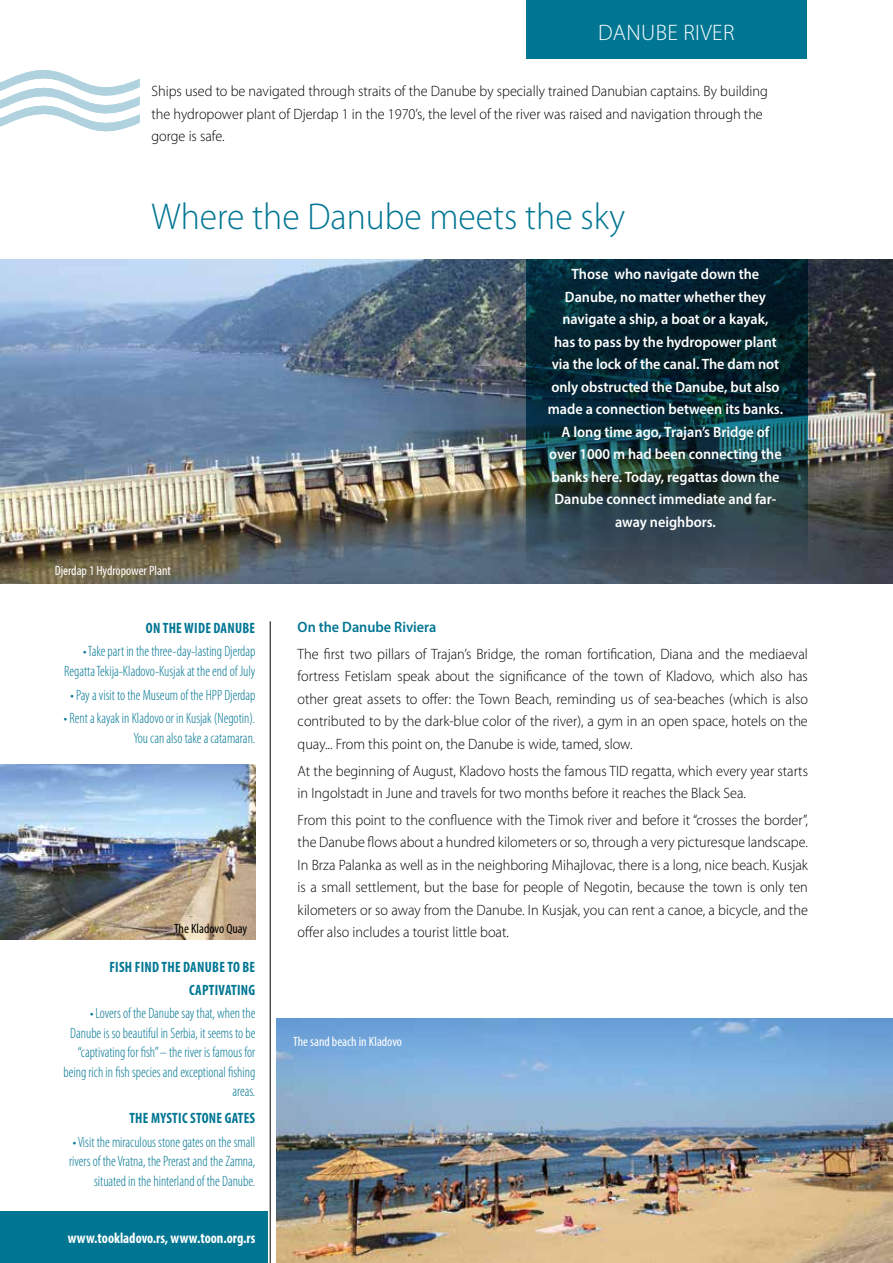
<style>
.page{position:relative;width:893px;height:1263px;background:#fff}
.page>*{position:absolute;margin:0;border:0;box-sizing:border-box;transform-origin:0 0}
.t1{font:300 37.5px "Myriad Pro";color:#007693;scale:.95 1}
.t2{font:300 22.5px "Myriad Pro";letter-spacing:.02em;color:#fff}
.t3{font:300 15px/22.5px "Myriad Pro";color:#000;text-align:justify;scale:.95 1}
.t4{font:300 condensed 15px/19.5px "Myriad Pro";color:#007693;text-align:right;scale:.95 1}
.t5{font:600 15px/22.5px "Myriad Pro";color:#fff;text-align:center;scale:.95 1}
.t6{font:700 condensed 15px/22.5px "Myriad Pro";letter-spacing:.02em;color:#007693;text-align:right;scale:.95 1}
.t7{font:700 condensed 15px "Myriad Pro";color:#fff;scale:.95 1}
.t8{font:600 15px "Myriad Pro";color:#007693;scale:.95 1}
.t9{font:condensed 13.5px "Myriad Pro";color:#fff}
.t10{font:condensed 13.5px "Myriad Pro";color:#000}
</style>
<div class="page">
<div style="left:0;top:1211px;width:268px;height:52px;background:#007693"></div>
<img style="left:0;top:259px;width:893px;height:324px">
<img style="left:277px;top:1018px;width:616px;height:245px">
<img style="left:0;top:765px;width:255px;height:174px">
<hr style="left:270px;top:621px;width:1px;height:642px;background:#000">
<div style="left:526px;top:0;width:281px;height:58px;background:#007693"></div>
<svg style="left:526px;top:259px;width:282px;height:307px;background:#14333d"></svg>
<svg style="left:0;top:70px;width:140px;height:62px"></svg>
<h2 class="t2" style="left:598px;top:20px;width:138px">DANUBE RIVER</h2>
<p class="t3" style="left:151px;top:80px;width:650px;text-align:left">Ships used to be navigated through straits of the Danube by specially trained Danubian captains. By building the hydropower plant of Djerdap 1 in the 1970’s, the level of the river was raised and navigation through the gorge is safe.</p>
<h1 class="t1" style="left:151px;top:195px;width:500px">Where the Danube meets the sky</h1>
<p class="t9" style="left:55px;top:562px;width:118px">Djerdap 1 Hydropower Plant</p>
<p class="t6" style="left:146px;top:616px;width:117px">ON THE WIDE DANUBE</p>
<p class="t4" style="left:64px;top:642px;width:203px">• Take part in the three-day-lasting Djerdap<br>Regatta Tekija-Kladovo-Kusjak at the end of July</p>
<p class="t4" style="left:70px;top:685px;width:196px">• Pay a visit to the Museum of the HPP Djerdap</p>
<p class="t4" style="left:64px;top:709px;width:203px">• Rent a kayak in Kladovo or in Kusjak (Negotin).<br>You can also take a catamaran.</p>
<p class="t10" style="left:174px;top:920px;width:75px">The Kladovo Quay</p>
<p class="t6" style="left:109px;top:955px;width:155px">FISH FIND THE DANUBE TO BE<br>CAPTIVATING</p>
<p class="t4" style="left:64px;top:1004px;width:203px">• Lovers of the Danube say that, when the Danube is so beautiful in Serbia, it seems to be “captivating for fish” – the river is famous for being rich in fish species and exceptional fishing areas.</p>
<p class="t6" style="left:129px;top:1106px;width:134px">THE MYSTIC STONE GATES</p>
<p class="t4" style="left:69px;top:1132px;width:198px">• Visit the miraculous stone gates on the small rivers of the Vratna, the Prerast and the Zamna, situated in the hinterland of the Danube.</p>
<p class="t7" style="left:68px;top:1228px;width:199px">www.tookladovo.rs, www.toon.org.rs</p>
<p class="t5" style="left:548px;top:263px;width:249px">Those who navigate down the<br>Danube, no matter whether they navigate a ship, a boat or a kayak,<br>has to pass by the hydropower plant via the lock of the canal. The dam not only obstructed the Danube, but also made a connection between its banks.<br>A long time ago, Trajan’s Bridge of over 1000 m had been connecting the banks here. Today, regattas down the<br>Danube connect immediate and far&shy;away neighbors.</p>
<p class="t8" style="left:298px;top:617px;width:148px">On the Danube Riviera</p>
<p class="t3" style="left:298px;top:643px;width:539px">The first two pillars of Trajan’s Bridge, the roman fortification, Diana and the mediaeval fortress Fetislam speak about the significance of the town of Kladovo, which also has other great assets to offer: the Town Beach, reminding us of sea-beaches (which is also contributed to by the dark-blue color of the river), a gym in an open space, hotels on the quay... From this point on, the Danube is wide, tamed, slow.</p>
<p class="t3" style="left:298px;top:760px;width:539px">At the beginning of August, Kladovo hosts the famous TID regatta, which every year starts in Ingolstadt in June and travels for two months before it reaches the Black Sea.</p>
<p class="t3" style="left:298px;top:809px;width:539px">From this point to the confluence with the Timok river and before it “crosses the border”, the Danube flows about a hundred kilometers or so, through a very picturesque landscape.<br>In Brza Palanka as well as in the neighboring Mihajlovac, there is a long, nice beach. Kusjak is a small settlement, but the base for people of Negotin, because the town is only ten kilometers or so away from the Danube. In Kusjak, you can rent a canoe, a bicycle, and the offer also includes a tourist little boat.</p>
<p class="t9" style="left:293px;top:1033px;width:110px">The sand beach in Kladovo</p>
</div>
